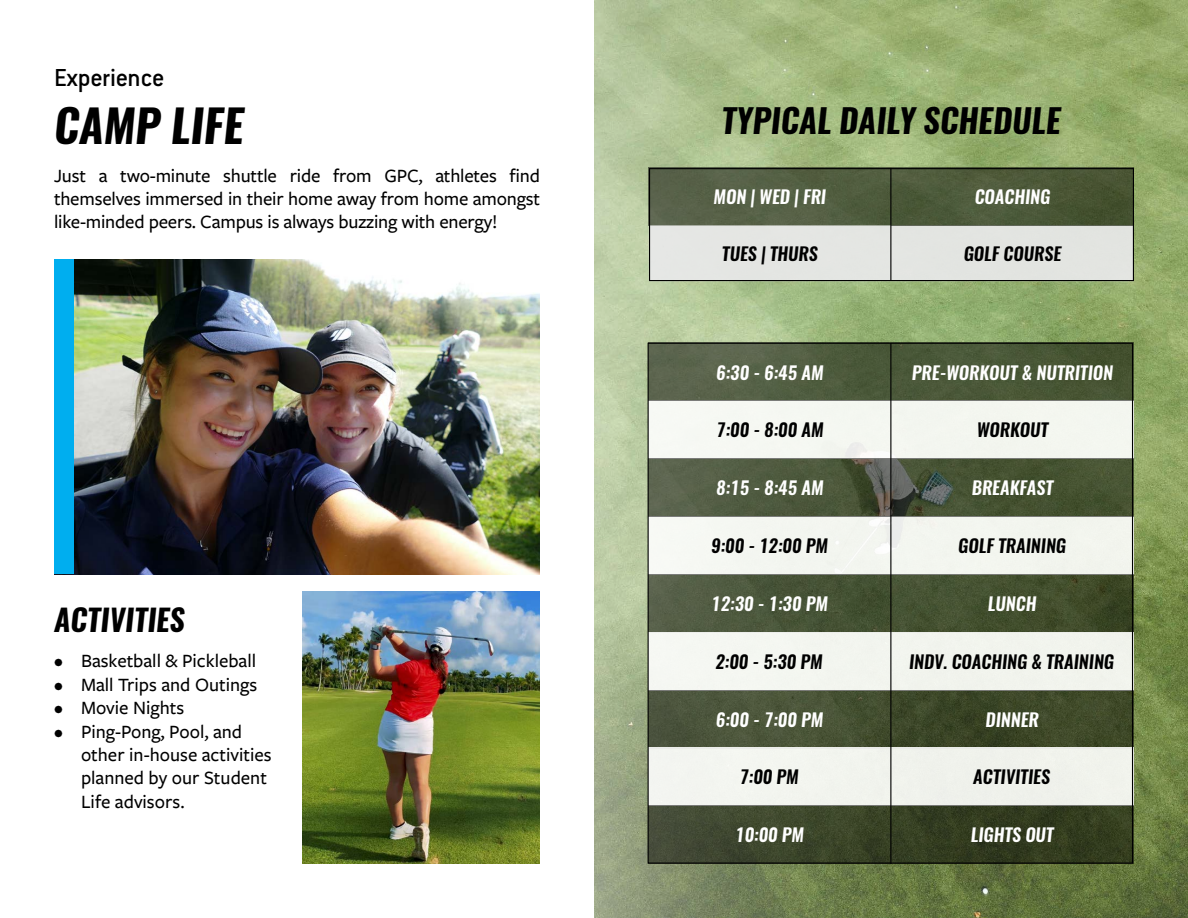
<style>
.page{position:relative;width:1188px;height:918px;background:#fff}
.page>*{position:absolute;margin:0;border:0;box-sizing:border-box;transform-origin:0 0}
.t1{font:italic 700 45px "Oswald";color:#000}
.t2{font:italic 700 33px "Oswald";color:#000}
.t3{font:italic 700 30px "Oswald";color:#000}
.t4{font:27px "Conduit ITC Medium";letter-spacing:-.01em;color:#000}
.t5{font:500 19.5px/23.4px "Freight Sans Pro";color:#000;text-align:justify}
.t6{font:italic 600 18px "Oswald";color:#fff}
.t7{font:italic 600 18px "Oswald";color:#000}
</style>
<div class="page">
<img style="left:594px;top:0;width:594px;height:918px">
<img style="left:303px;top:591px;width:237px;height:273px">
<img style="left:73px;top:260px;width:467px;height:314px">
<div style="left:648px;top:401px;width:486px;height:58px;background:#f4f7f0"></div>
<div style="left:648px;top:343px;width:486px;height:58px;background:linear-gradient(to right,#5c664f,#414f2c)"></div>
<div style="left:648px;top:516px;width:486px;height:58px;background:#f3f6f0"></div>
<div style="left:648px;top:574px;width:486px;height:58px;background:linear-gradient(to right,#535e46,#3a4623)"></div>
<div style="left:648px;top:632px;width:486px;height:58px;background:#f2f5ee"></div>
<svg style="left:650px;top:690px;width:484px;height:58px"></svg>
<div style="left:648px;top:748px;width:486px;height:58px;background:#f1f3ed"></div>
<svg style="left:650px;top:458px;width:484px;height:59px"></svg>
<div style="left:649px;top:168px;width:242px;height:58px;background:#566046"></div>
<div style="left:649px;top:225px;width:485px;height:56px;background:#e3e5e2"></div>
<hr style="left:890px;top:168px;width:1px;height:113px;background:#000">
<hr style="left:890px;top:343px;width:1px;height:521px;background:#000">
<div style="left:649px;top:168px;width:485px;height:113px;border:1px solid #000"></div>
<svg style="left:648px;top:806px;width:486px;height:58px;fill:#384125"></svg>
<div style="left:891px;top:168px;width:243px;height:58px;background:linear-gradient(to right,#505d3f,#475231)"></div>
<div style="left:54px;top:260px;width:19px;height:314px;background:#00aeef"></div>
<h3 class="t4" style="left:54px;top:61px;width:112px">Experience</h3>
<h1 class="t1" style="left:54px;top:94px;width:191px">CAMP LIFE</h1>
<p class="t5" style="left:54px;top:163px;width:488px">Just a two-minute shuttle ride from GPC, athletes find themselves immersed in their home away from home amongst like-minded peers. Campus is always buzzing with energy!</p>
<h3 class="t3" style="left:54px;top:599px;width:132px">ACTIVITIES</h3>
<p class="t5" style="left:54px;top:649px;width:204px">• Basketball &amp; Pickleball</p>
<p class="t5" style="left:54px;top:672px;width:205px">• Mall Trips and Outings</p>
<p class="t5" style="left:54px;top:695px;width:132px">• Movie Nights</p>
<p class="t5" style="left:81px;top:719px;width:192px;text-align:left;text-indent:-27px">• Ping-Pong, Pool, and other in-house activities planned by our Student<br>Life advisors.</p>
<h2 class="t2" style="left:721px;top:98px;width:341px">TYPICAL DAILY SCHEDULE</h2>
<p class="t6" style="left:714px;top:185px;width:114px">MON | WED | FRI</p>
<p class="t6" style="left:975px;top:185px;width:77px">COACHING</p>
<p class="t7" style="left:722px;top:241px;width:97px">TUES | THURS</p>
<p class="t7" style="left:964px;top:241px;width:99px">GOLF COURSE</p>
<p class="t6" style="left:716px;top:360px;width:109px">6:30 - 6:45 AM</p>
<p class="t6" style="left:912px;top:360px;width:203px">PRE-WORKOUT &amp; NUTRITION</p>
<p class="t7" style="left:716px;top:417px;width:109px">7:00 - 8:00 AM</p>
<p class="t7" style="left:977px;top:417px;width:73px">WORKOUT</p>
<p class="t6" style="left:716px;top:475px;width:109px">8:15 - 8:45 AM</p>
<p class="t6" style="left:972px;top:475px;width:83px">BREAKFAST</p>
<p class="t7" style="left:711px;top:533px;width:118px">9:00 - 12:00 PM</p>
<p class="t7" style="left:958px;top:533px;width:109px">GOLF TRAINING</p>
<p class="t6" style="left:711px;top:591px;width:118px">12:30 - 1:30 PM</p>
<p class="t6" style="left:988px;top:591px;width:50px">LUNCH</p>
<p class="t7" style="left:715px;top:649px;width:109px">2:00 - 5:30 PM</p>
<p class="t7" style="left:909px;top:649px;width:207px">INDV. COACHING &amp; TRAINING</p>
<p class="t6" style="left:716px;top:707px;width:109px">6:00 - 7:00 PM</p>
<p class="t6" style="left:986px;top:707px;width:55px">DINNER</p>
<p class="t7" style="left:739px;top:765px;width:61px">7:00 PM</p>
<p class="t7" style="left:973px;top:765px;width:78px">ACTIVITIES</p>
<p class="t6" style="left:735px;top:823px;width:70px">10:00 PM</p>
<p class="t6" style="left:971px;top:823px;width:85px">LIGHTS OUT</p>
</div>
